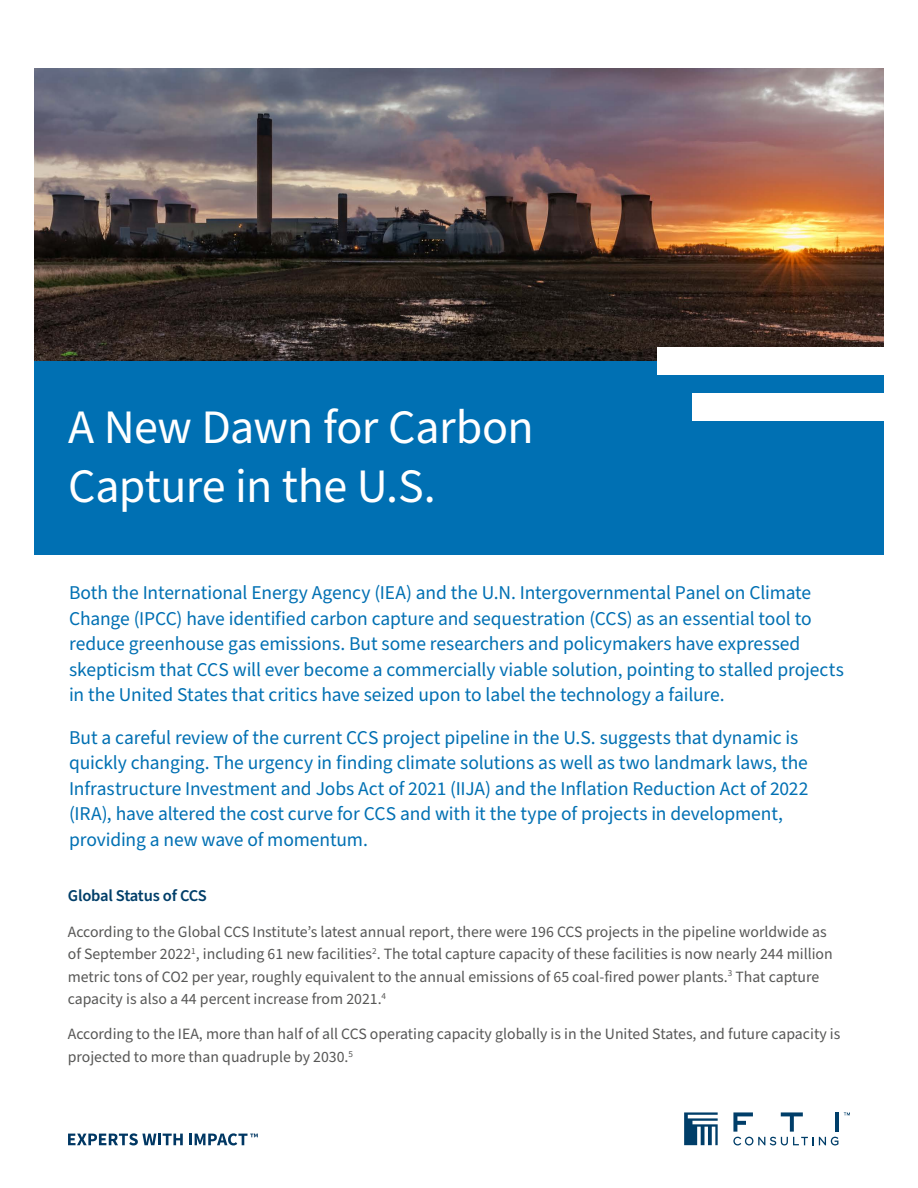
<style>
.page{position:relative;width:918px;height:1188px;background:#fff}
.page>*{position:absolute;margin:0;border:0;box-sizing:border-box;transform-origin:0 0}
.t1{font:48px/58.5px "Source Sans Pro";letter-spacing:-.015em;color:#fff}
.t2{font:19.5px/25.5px "Source Sans Pro";letter-spacing:-.01em;color:#0070b3}
.t3{font:600 16.5px "Source Sans Pro";letter-spacing:-.015em;color:#003e69}
.t4{font:15.75px/22.5px "Source Sans Pro";color:#575756}
</style>
<div class="page">
<svg style="left:68px;top:1133px;width:115px;height:12px"></svg>
<svg style="left:189px;top:1133px;width:69px;height:12px"></svg>
<svg style="left:684px;top:1112px;width:34px;height:33px"></svg>
<svg style="left:844px;top:1112px;width:6px;height:3px"></svg>
<hr style="left:835px;top:1112px;width:4px;height:20px;background:#003e69">
<svg style="left:733px;top:1112px;width:105px;height:33px"></svg>
<img style="left:34px;top:68px;width:850px;height:293px">
<div style="left:34px;top:361px;width:850px;height:194px;background:#0070b3"></div>
<div style="left:657px;top:347px;width:228px;height:28px;background:#fff"></div>
<div style="left:693px;top:393px;width:192px;height:28px;background:#fff"></div>
<h1 class="t1" style="left:68px;top:400px;width:467px">A New Dawn for Carbon<br>Capture in the U.S.</h1>
<p class="t2" style="left:69px;top:581px;width:776px">Both the International Energy Agency (IEA) and the U.N. Intergovernmental Panel on Climate Change (IPCC) have identified carbon capture and sequestration (CCS) as an essential tool to reduce greenhouse gas emissions. But some researchers and policymakers have expressed skepticism that CCS will ever become a commercially viable solution, pointing to stalled projects in the United States that critics have seized upon to label the technology a failure.</p>
<p class="t2" style="left:69px;top:725px;width:741px">But a careful review of the current CCS project pipeline in the U.S. suggests that dynamic is quickly changing. The urgency in finding climate solutions as well as two landmark laws, the Infrastructure Investment and Jobs Act of 2021 (IIJA) and the Inflation Reduction Act of 2022 (IRA), have altered the cost curve for CCS and with it the type of projects in development, providing a new wave of momentum.</p>
<p class="t3" style="left:68px;top:885px;width:140px">Global Status of CCS</p>
<p class="t4" style="left:68px;top:921px;width:766px">According to the Global CCS Institute’s latest annual report, there were 196 CCS projects in the pipeline worldwide as of September 2022<sup>1</sup>, including 61 new facilities<sup>2</sup>. The total capture capacity of these facilities is now nearly 244 million metric tons of CO2 per year, roughly equivalent to the annual emissions of 65 coal-fired power plants.<sup>3</sup> That capture capacity is also a 44 percent increase from 2021.<sup>4</sup></p>
<p class="t4" style="left:68px;top:1023px;width:774px">According to the IEA, more than half of all CCS operating capacity globally is in the United States, and future capacity is projected to more than quadruple by 2030.<sup>5</sup></p>
</div>
